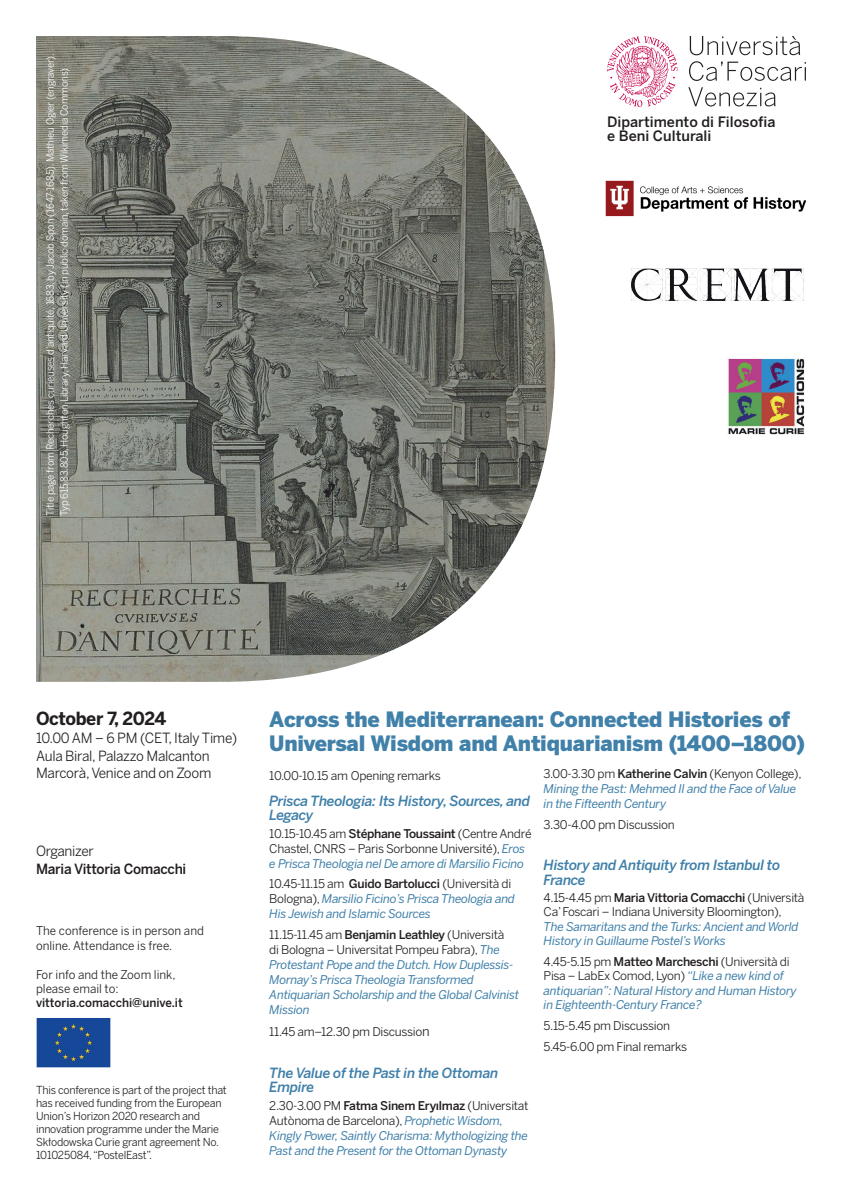
<style>
.page{position:relative;width:842px;height:1191px;background:#fff}
.page>*{position:absolute;margin:0;border:0;box-sizing:border-box;transform-origin:0 0}
.t1{font:900 21px/24px "Benton Sans";letter-spacing:-.01em;color:#4080a9}
.t2{font:700 18px "Benton Sans";letter-spacing:-.025em;color:#231f20}
.t3{font:500 14.3px/14.3px "Benton Sans";color:#231f20}
.t4{font:italic 500 14px/14.4px "Benton Sans";letter-spacing:-.025em;color:#4080a9}
.t5{font:14px/18.2px "Benton Sans";letter-spacing:-.02em;color:#231f20}
.t6{font:500 14px "Benton Sans";letter-spacing:-.02em;color:#231f20}
.t7{font:italic 12px/15px "Benton Sans";letter-spacing:-.025em;color:#4080a9}
.t8{font:12px/15px "Benton Sans";letter-spacing:-.025em;color:#231f20}
.t9{font:12px/14.4px "Benton Sans";color:#231f20}
.t10{font:500 12px "Benton Sans";color:#231f20}
.t11{font:11px/13px "Benton Sans";letter-spacing:-.02em;color:#231f20}
.t12{font:10px/14px "Benton Sans";letter-spacing:-.02em;color:#fff}
.s1{font-weight:500}
.s2{font-style:italic;color:#4080a9}
.s3{font-style:normal;color:#231f20}
.s4{font-weight:500;font-style:normal;color:#231f20}
.s5{font-size:13px}
</style>
<div class="page">
<img style="left:36px;top:36px;width:519px;height:646px">
<svg style="left:688px;top:87px;width:88px;height:19px"></svg>
<svg style="left:689px;top:61px;width:117px;height:20px"></svg>
<svg style="left:690px;top:36px;width:110px;height:19px"></svg>
<svg style="left:607px;top:36px;width:71px;height:71px"></svg>
<img style="left:605px;top:180px;width:201px;height:37px">
<img style="left:631px;top:268px;width:173px;height:33px">
<img style="left:727px;top:359px;width:78px;height:76px">
<img style="left:36px;top:1018px;width:75px;height:49px">
<p class="t12" style="left:43px;top:516px;width:464px;rotate:-90deg">Title page from Recherches curieuses d’antiquité, 1683, by Jacob Spon (1647-1685). Mathieu Ogier (engraver).<br>Typ 615.83.805, Houghton Library, Harvard University (in public domain, taken from Wikimedia Commons)</p>
<p class="t3" style="left:607px;top:114px;width:170px">Dipartimento di Filosofia e Beni Culturali</p>
<h2 class="t2" style="left:36px;top:707px;width:132px">October 7, 2024</h2>
<p class="t5" style="left:36px;top:728px;width:203px">10.00 AM – 6 PM (CET, Italy Time)<br>Aula Biral, Palazzo Malcanton</p>
<p class="t5" style="left:36px;top:763px;width:177px">Marcorà, Venice and on Zoom</p>
<p class="t5" style="left:36px;top:841px;width:59px">Organizer</p>
<p class="t6" style="left:36px;top:860px;width:152px">Maria Vittoria Comacchi</p>
<p class="t9" style="left:36px;top:923px;width:170px">The conference is in person and online. Attendance is free.</p>
<p class="t9" style="left:36px;top:966px;width:141px">For info and the Zoom link, please email to:</p>
<p class="t10" style="left:36px;top:996px;width:148px">vittoria.comacchi@unive.it</p>
<p class="t11" style="left:36px;top:1083px;width:192px">This conference is part of the project that has received funding from the European Union’s Horizon 2020 research and innovation programme under the Marie Skłodowska Curie grant agreement No.<br>101025084, “PostelEast”.</p>
<h1 class="t1" style="left:269px;top:707px;width:537px">Across the Mediterranean: Connected Histories of<br>Universal Wisdom and Antiquarianism (1400–1800)</h1>
<p class="t8" style="left:269px;top:767px;width:173px">10.00-10.15 am Opening remarks</p>
<p class="t4" style="left:269px;top:793px;width:262px">Prisca Theologia: Its History, Sources, and<br>Legacy</p>
<p class="t8" style="left:269px;top:825px;width:264px">10.15-10.45 am <span class="s1">Stéphane Toussaint</span> (Centre André<br>Chastel, CNRS – Paris Sorbonne Université), <span class="s2">Eros e Prisca Theologia nel De amore di Marsilio Ficino</span></p>
<p class="t7" style="left:269px;top:876px;width:247px"><span class="s3">10.45-11.15 am</span> <span class="s4">Guido Bartolucci</span> <span class="s3">(Università di<br>Bologna),</span> Marsilio Ficino’s Prisca Theologia and<br>His Jewish and Islamic Sources</p>
<p class="t7" style="left:269px;top:927px;width:251px"><span class="s3">11.15-11.45 am</span> <span class="s4">Benjamin Leathley</span> <span class="s3">(Università<br>di Bologna – Universitat Pompeu Fabra),</span> The Protestant Pope and the Dutch. How Duplessis-Mornay’s Prisca Theologia Transformed Antiquarian Scholarship and the Global Calvinist Mission</p>
<p class="t8" style="left:269px;top:1023px;width:162px">11.45 am–12.30 pm Discussio<span class="s5">n</span></p>
<p class="t4" style="left:269px;top:1065px;width:231px">The Value of the Past in the Ottoman<br>Empire</p>
<p class="t7" style="left:269px;top:1097px;width:261px"><span class="s3">2.30-3.00 PM</span> <span class="s4">Fatma Sinem Eryılmaz</span> <span class="s3">(Universitat Autònoma de Barcelona),</span> Prophetic Wisdom, Kingly Power, Saintly Charisma: Mythologizing the Past and the Present for the Ottoman Dynasty</p>
<p class="t7" style="left:544px;top:766px;width:259px"><span class="s3">3.00-3.30 pm</span> <span class="s4">Katherine Calvin</span> <span class="s3">(Kenyon College),<br></span>Mining the Past: Mehmed II and the Face of Value in the Fifteenth Century</p>
<p class="t8" style="left:544px;top:816px;width:133px">3.30-4.00 pm Discussion</p>
<p class="t4" style="left:544px;top:858px;width:238px">History and Antiquity from Istanbul to<br>France</p>
<p class="t8" style="left:544px;top:890px;width:262px;line-height:14.4px">4.15-4.45 pm <span class="s1">Maria Vittoria Comacchi</span> (Università<br>Ca’ Foscari – Indiana University Bloomington),</p>
<p class="t7" style="left:544px;top:919px;width:256px;line-height:14.4px">The Samaritans and the Turks: Ancient and World<br>History in Guillaume Postel’s Works</p>
<p class="t7" style="left:544px;top:954px;width:255px;line-height:14.4px"><span class="s3">4.45-5.15 pm</span> <span class="s4">Matteo Marcheschi</span> <span class="s3">(Università di Pisa – LabEx Comod, Lyon)</span> “Like a new kind of antiquarian”: Natural History and Human History in Eighteenth-Century France?</p>
<p class="t8" style="left:544px;top:1015px;width:145px;line-height:20.7px">5.15-5.45 pm Discussion<br>5.45-6.00 pm Final remarks</p>
</div>
